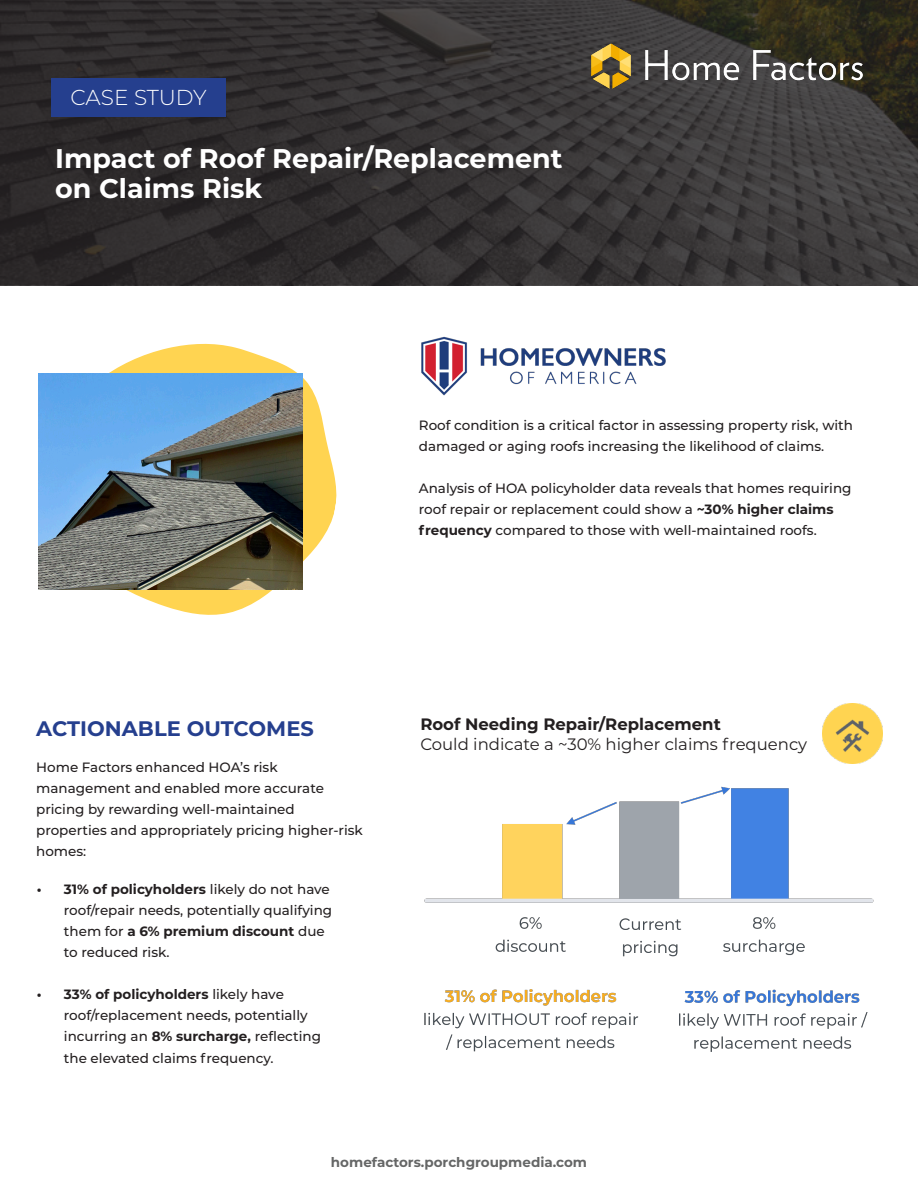
<style>
.page{position:relative;width:918px;height:1188px;background:#fff}
.page>*{position:absolute;margin:0;border:0;box-sizing:border-box;transform-origin:0 0}
.t1{font:700 27px "Montserrat";color:#fff}
.t2{font:300 21.6px "Montserrat";letter-spacing:-.01em;color:#fff}
.t3{font:700 21px "Montserrat";color:#253f8e}
.t4{font:16.5px "Montserrat";color:#231f20}
.t5{font:700 16.5px "Montserrat";color:#231f20}
.t6{font:500 13.5px/21px "Montserrat";color:#231f20}
.t7{font:700 13.5px "Montserrat";color:#656666}
.s1{font-weight:700}
</style>
<div class="page">
<img style="left:424px;top:786px;width:450px;height:266px">
<img style="left:422px;top:336px;width:244px;height:60px">
<svg style="left:109px;top:344px;width:228px;height:271px"></svg>
<img style="left:38px;top:373px;width:264px;height:217px">
<img style="left:823px;top:703px;width:60px;height:60px">
<svg style="left:0;top:0;width:918px;height:285px;background:#343131"></svg>
<div style="left:52px;top:78px;width:174px;height:38px;background:#253f8e"></div>
<img style="left:580px;top:33px;width:295px;height:67px">
<p class="t2" style="left:71px;top:83px;width:138px">CASE STUDY</p>
<p class="t1" style="left:55px;top:139px;width:509px">Impact of Roof Repair/Replacement</p>
<p class="t1" style="left:55px;top:169px;width:209px">on Claims Risk</p>
<p class="t6" style="left:419px;top:414px;width:436px">Roof condition is a critical factor in assessing property risk, with damaged or aging roofs increasing the likelihood of claims.</p>
<p class="t6" style="left:419px;top:477px;width:434px">Analysis of HOA policyholder data reveals that homes requiring roof repair or replacement could show a <span class="s1">~30% higher claims frequency</span> compared to those with well-maintained roofs.</p>
<p class="t3" style="left:36px;top:714px;width:279px">ACTIONABLE OUTCOMES</p>
<p class="t6" style="left:36px;top:756px;width:328px">Home Factors enhanced HOA’s risk management and enabled more accurate pricing by rewarding well-maintained properties and appropriately pricing higher-risk homes:</p>
<p class="t6" style="left:64px;top:879px;width:270px;text-indent:-27px"><span class="s1">• 31% of policyholders</span> likely do not have roof/repair needs, potentially qualifying them for <span class="s1">a 6% premium discount</span> due to reduced risk.</p>
<p class="t6" style="left:64px;top:983px;width:259px;text-indent:-27px"><span class="s1">• 33% of policyholders</span> likely have roof/replacement needs, potentially incurring an <span class="s1">8% surcharge,</span> reflecting the elevated claims frequency.</p>
<p class="t5" style="left:420px;top:712px;width:302px">Roof Needing Repair/Replacement</p>
<p class="t4" style="left:420px;top:733px;width:388px">Could indicate a ~30% higher claims frequency</p>
<p class="t7" style="left:331px;top:1152px;width:258px">homefactors.porchgroupmedia.com</p>
</div>
